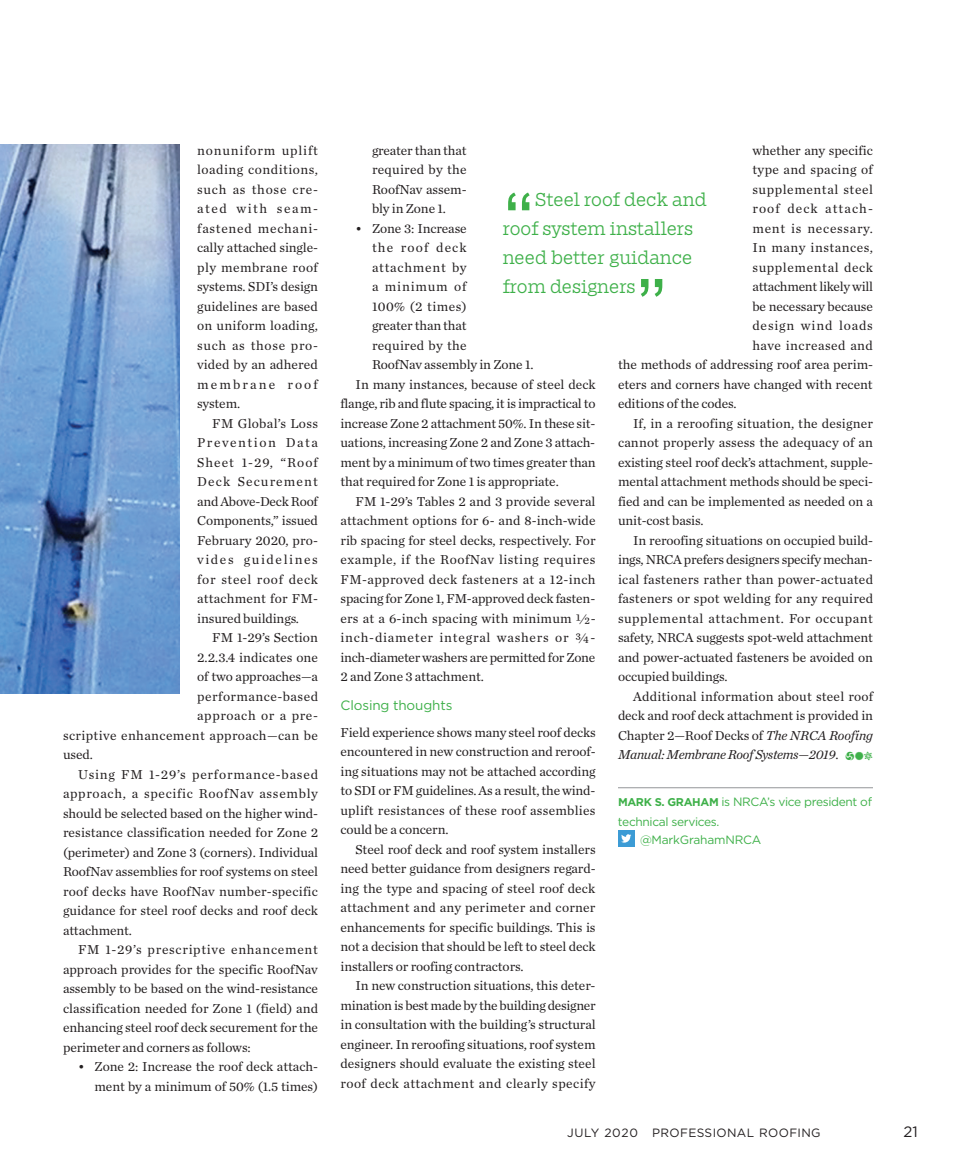
<style>
.page{position:relative;width:972px;height:1175px;background:#fff}
.page>*{position:absolute;margin:0;border:0;box-sizing:border-box;transform-origin:0 0}
.t1{font:300 77.7px "Salvo Serif";color:#3eb049}
.t2{font:300 17.55px/28.8px "Salvo Serif";color:#3eb049}
.t3{font:15px "Gotham";color:#231f20}
.t4{font:13.5px/19.5px "Chronicle Text G1";color:#231f20;text-align:justify}
.t5{font:13.5px "Chronicle Text G1";letter-spacing:-.02em;color:#231f20}
.t6{font:13.5px "Chronicle Text G1";letter-spacing:.06em;color:#231f20}
.t7{font:13.5px "Chronicle Text G1";letter-spacing:.02em;color:#231f20}
.t8{font:13.5px "Chronicle Text G1";letter-spacing:.03em;color:#231f20}
.t9{font:13.5px "Chronicle Text G1";letter-spacing:.05em;color:#231f20}
.t10{font:13.5px "Chronicle Text G1";letter-spacing:.035em;color:#231f20}
.t11{font:13.5px "Chronicle Text G1";letter-spacing:.04em;color:#231f20}
.t12{font:italic 13.5px "Chronicle Text G1";letter-spacing:-.025em;color:#231f20}
.t13{font:13.5px "Chronicle Text G1";letter-spacing:.045em;color:#231f20}
.t14{font:13.5px "Chronicle Text G1";letter-spacing:.08em;color:#231f20}
.t15{font:13.5px "Chronicle Text G1";letter-spacing:.025em;color:#231f20}
.t16{font:13.5px "Gotham";letter-spacing:-.01em;color:#3eb049}
.t17{font:13.5px "Chronicle Text G1";letter-spacing:.055em;color:#231f20}
.t18{font:12px/19.5px "Gotham";letter-spacing:-.03em;color:#3eb049}
.t19{font:12px "Gotham";letter-spacing:.03em;color:#231f20}
.s1{font-style:italic}
.s2{font-style:normal}
.s3{font-family:"Pro Roof Endbugs";font-style:normal;color:#3eb049}
.s4{font-weight:700;font-size:11.25px}
</style>
<div class="page">
<hr style="left:618px;top:787px;width:255px;height:1px;background:#939598">
<div style="left:618px;top:830px;width:16px;height:16px;background:#3c9bd5"></div>
<svg style="left:621px;top:834px;width:10px;height:8px"></svg>
<img style="left:0;top:144px;width:179px;height:549px">
<p class="t4" style="left:197px;top:140px;width:122px">nonuniform uplift loading conditions, such as those cre&shy;ated with seam&shy;fastened mechani&shy;cally attached single&shy;ply membrane roof systems. SDI’s design guidelines are based on uniform loading, such as those pro&shy;vided by an adhered membrane roof system.</p>
<p class="t4" style="left:197px;top:413px;width:122px;text-indent:15px">FM Global’s Loss Prevention Data Sheet 1-29, “Roof Deck Securement and Above-Deck Roof Components,” issued February 2020, pro&shy;vides guidelines for steel roof deck attachment for FM&shy;insured buildings.</p>
<p class="t4" style="left:212px;top:627px;width:107px">FM 1-29’s Section</p>
<p class="t4" style="left:197px;top:647px;width:122px">2.2.3.4 indicates one</p>
<p class="t4" style="left:197px;top:666px;width:122px">of two approaches—a</p>
<p class="t10" style="left:197px;top:686px;width:122px">performance-based</p>
<p class="t13" style="left:197px;top:705px;width:122px">approach or a pre-</p>
<p class="t8" style="left:63px;top:725px;width:257px">scriptive enhancement approach—can be</p>
<p class="t4" style="left:63px;top:744px;width:31px">used.</p>
<p class="t6" style="left:78px;top:764px;width:242px">Using FM 1-29’s performance-based</p>
<p class="t9" style="left:63px;top:783px;width:257px">approach, a specific RoofNav assembly</p>
<p class="t4" style="left:63px;top:803px;width:257px">should be selected based on the higher wind-</p>
<p class="t4" style="left:63px;top:822px;width:257px">resistance classification needed for Zone 2</p>
<p class="t4" style="left:63px;top:842px;width:257px">(perimeter) and Zone 3 (corners). Individual</p>
<p class="t4" style="left:63px;top:861px;width:257px">RoofNav assemblies for roof systems on steel</p>
<p class="t7" style="left:63px;top:881px;width:257px">roof decks have RoofNav number-specific</p>
<p class="t4" style="left:63px;top:900px;width:257px">guidance for steel roof decks and roof deck</p>
<p class="t4" style="left:63px;top:920px;width:71px">attachment.</p>
<p class="t9" style="left:78px;top:939px;width:241px">FM 1-29’s prescriptive enhancement</p>
<p class="t4" style="left:63px;top:959px;width:256px">approach provides for the specific RoofNav</p>
<p class="t4" style="left:63px;top:978px;width:257px">assembly to be based on the wind-resistance</p>
<p class="t4" style="left:63px;top:998px;width:257px">classification needed for Zone 1 (field) and</p>
<p class="t4" style="left:63px;top:1017px;width:257px">enhancing steel roof deck securement for the</p>
<p class="t4" style="left:63px;top:1037px;width:189px">perimeter and corners as follows:</p>
<p class="t4" style="left:78px;top:1056px;width:242px;text-align:right">• Zone 2: Increase the roof deck attach&shy;ment by a minimum of 50% (1.5 times)</p>
<p class="t4" style="left:372px;top:140px;width:96px">greater than that required by the RoofNav assem&shy;bly in Zone 1.</p>
<p class="t4" style="left:356px;top:217px;width:113px">• Zone 3: Increase</p>
<p class="t14" style="left:372px;top:237px;width:96px">the roof deck</p>
<p class="t17" style="left:372px;top:257px;width:96px">attachment by</p>
<p class="t6" style="left:372px;top:276px;width:96px">a minimum of</p>
<p class="t8" style="left:372px;top:296px;width:96px">100% (2 times)</p>
<p class="t4" style="left:372px;top:315px;width:96px">greater than that</p>
<p class="t7" style="left:372px;top:335px;width:96px">required by the</p>
<p class="t4" style="left:372px;top:354px;width:163px">RoofNav assembly in Zone 1.</p>
<p class="t4" style="left:356px;top:373px;width:242px">In many instances, because of steel deck</p>
<p class="t5" style="left:341px;top:393px;width:257px">flange, rib and flute spacing, it is impractical to</p>
<p class="t4" style="left:341px;top:412px;width:256px">increase Zone 2 attachment 50%. In these sit-</p>
<p class="t4" style="left:341px;top:432px;width:256px">uations, increasing Zone 2 and Zone 3 attach-</p>
<p class="t4" style="left:341px;top:451px;width:257px">ment by a minimum of two times greater than</p>
<p class="t4" style="left:341px;top:471px;width:220px">that required for Zone 1 is appropriate.</p>
<p class="t4" style="left:356px;top:490px;width:241px">FM 1-29’s Tables 2 and 3 provide several</p>
<p class="t4" style="left:341px;top:510px;width:257px">attachment options for 6- and 8-inch-wide</p>
<p class="t4" style="left:341px;top:529px;width:257px">rib spacing for steel decks, respectively. For</p>
<p class="t10" style="left:341px;top:549px;width:257px">example, if the RoofNav listing requires</p>
<p class="t8" style="left:341px;top:569px;width:257px">FM-approved deck fasteners at a 12-inch</p>
<p class="t4" style="left:341px;top:588px;width:256px">spacing for Zone 1, FM-approved deck fasten-</p>
<p class="t4" style="left:341px;top:607px;width:257px">ers at a 6-inch spacing with minimum ½-</p>
<p class="t6" style="left:341px;top:627px;width:256px">inch-diameter integral washers or ¾-</p>
<p class="t5" style="left:341px;top:647px;width:256px">inch-diameter washers are permitted for Zone</p>
<p class="t4" style="left:341px;top:666px;width:145px">2 and Zone 3 attachment.</p>
<p class="t16" style="left:341px;top:696px;width:113px">Closing thoughts</p>
<p class="t4" style="left:341px;top:721px;width:257px">Field experience shows many steel roof decks encountered in new construction and reroof&shy;ing situations may not be attached according to SDI or FM guidelines. As a result, the wind&shy;uplift resistances of these roof assemblies could be a concern.</p>
<p class="t4" style="left:341px;top:838px;width:257px;text-indent:15px">Steel roof deck and roof system installers need better guidance from designers regard&shy;ing the type and spacing of steel roof deck attachment and any perimeter and corner enhancements for specific buildings. This is not a decision that should be left to steel deck installers or roofing contractors.</p>
<p class="t4" style="left:341px;top:975px;width:257px;text-indent:15px">In new construction situations, this deter&shy;mination is best made by the building designer in consultation with the building’s structural engineer. In reroofing situations, roof system designers should evaluate the existing steel roof deck attachment and clearly specify</p>
<p class="t4" style="left:752px;top:140px;width:122px">whether any specific</p>
<p class="t15" style="left:752px;top:160px;width:122px">type and spacing of</p>
<p class="t11" style="left:752px;top:179px;width:122px">supplemental steel</p>
<p class="t14" style="left:752px;top:199px;width:122px">roof deck attach-</p>
<p class="t9" style="left:752px;top:218px;width:122px">ment is necessary.</p>
<p class="t11" style="left:752px;top:238px;width:122px">In many instances,</p>
<p class="t13" style="left:752px;top:257px;width:122px">supplemental deck</p>
<p class="t5" style="left:752px;top:277px;width:122px">attachment likely will</p>
<p class="t4" style="left:752px;top:296px;width:122px">be necessary because</p>
<p class="t6" style="left:752px;top:316px;width:122px">design wind loads</p>
<p class="t10" style="left:752px;top:335px;width:122px">have increased and</p>
<p class="t4" style="left:618px;top:354px;width:257px">the methods of addressing roof area perim-</p>
<p class="t4" style="left:618px;top:374px;width:256px">eters and corners have changed with recent</p>
<p class="t4" style="left:618px;top:393px;width:120px">editions of the codes.</p>
<p class="t4" style="left:633px;top:413px;width:241px">If, in a reroofing situation, the designer</p>
<p class="t4" style="left:618px;top:432px;width:257px">cannot properly assess the adequacy of an</p>
<p class="t4" style="left:618px;top:452px;width:257px">existing steel roof deck’s attachment, supple-</p>
<p class="t4" style="left:618px;top:471px;width:257px">mental attachment methods should be speci-</p>
<p class="t4" style="left:618px;top:491px;width:257px">fied and can be implemented as needed on a</p>
<p class="t4" style="left:618px;top:510px;width:87px">unit-cost basis.</p>
<p class="t4" style="left:633px;top:530px;width:242px">In reroofing situations on occupied build-</p>
<p class="t5" style="left:618px;top:549px;width:256px">ings, NRCA prefers designers specify mechan-</p>
<p class="t7" style="left:618px;top:569px;width:257px">ical fasteners rather than power-actuated</p>
<p class="t4" style="left:618px;top:588px;width:257px">fasteners or spot welding for any required</p>
<p class="t11" style="left:618px;top:608px;width:256px">supplemental attachment. For occupant</p>
<p class="t4" style="left:618px;top:627px;width:257px">safety, NRCA suggests spot-weld attachment</p>
<p class="t4" style="left:618px;top:647px;width:256px">and power-actuated fasteners be avoided on</p>
<p class="t4" style="left:618px;top:666px;width:111px">occupied buildings.</p>
<p class="t4" style="left:633px;top:686px;width:242px">Additional information about steel roof</p>
<p class="t4" style="left:618px;top:705px;width:257px">deck and roof deck attachment is provided in</p>
<p class="t4" style="left:618px;top:725px;width:257px">Chapter 2—Roof Decks of <span class="s1">The NRCA Roofing</span></p>
<p class="t12" style="left:618px;top:744px;width:256px">Manual: Membrane Roof Systems—2019<span class="s2">.</span> <span class="s3">123</span></p>
<p class="t18" style="left:618px;top:792px;width:256px"><span class="s4">MARK S. GRAHAM</span> is NRCA’s vice president of technical services.</p>
<p class="t18" style="left:640px;top:829px;width:123px">@MarkGrahamNRCA</p>
<h1 class="t1" style="left:503px;top:169px;width:34px">“</h1>
<p class="t2" style="left:503px;top:185px;width:205px;text-indent:32px">Steel roof deck and roof system installers need better guidance from designers</p>
<h1 class="t1" style="left:636px;top:255px;width:34px">”</h1>
<p class="t19" style="left:567px;top:1125px;width:255px">JULY 2020 PROFESSIONAL ROOFING</p>
<p class="t3" style="left:904px;top:1122px;width:16px">21</p>
</div>
